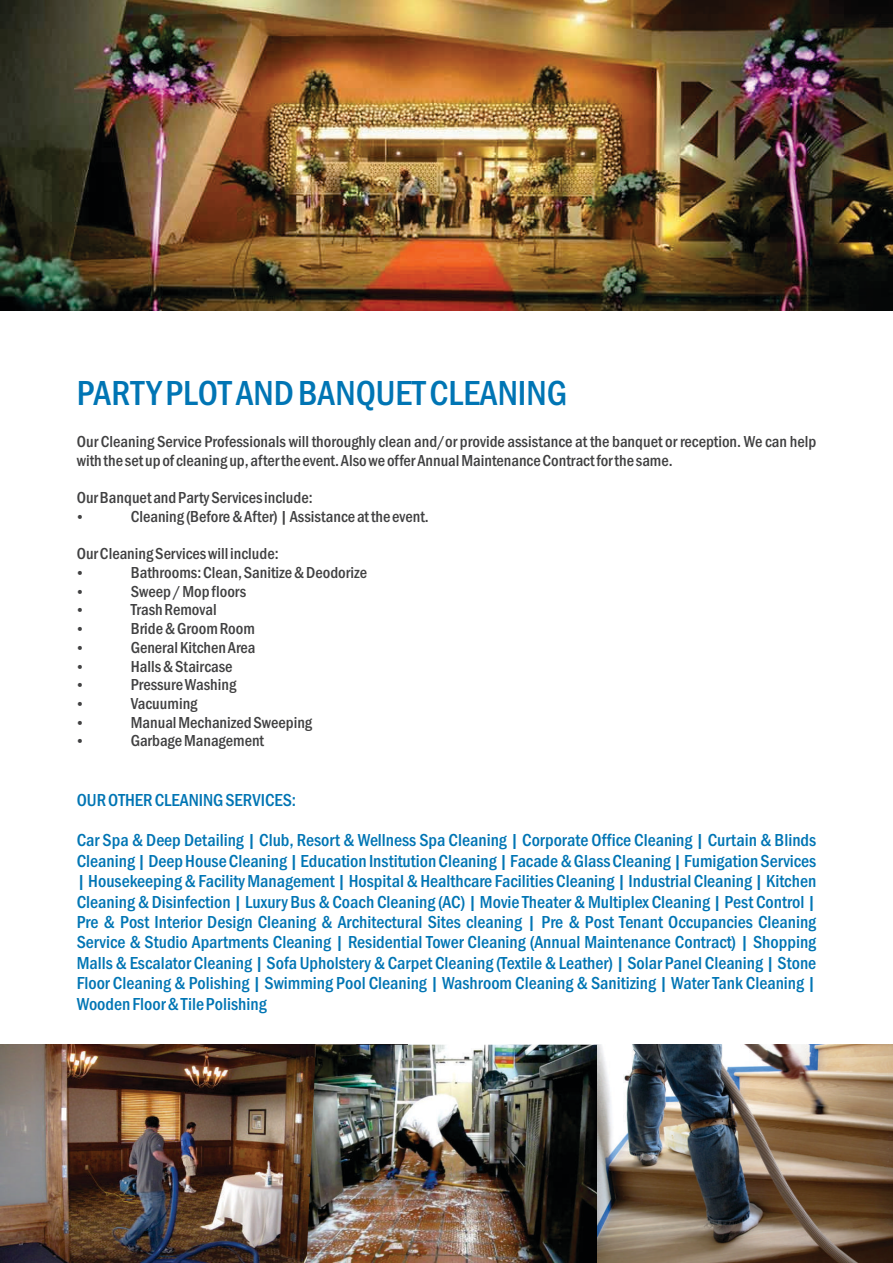
<style>
.page{position:relative;width:893px;height:1263px;background:#fff}
.page>*{position:absolute;margin:0;border:0;box-sizing:border-box;transform-origin:0 0}
.t1{font:500 condensed 36px "Franklin Gothic";color:#0075b4}
.t2{font:500 condensed 18px/20.4px "Franklin Gothic";color:#0075b4;text-align:justify}
.t3{font:500 condensed 16.5px/18.8px "Franklin Gothic";color:#414142}
.t4{font:14.1px "Wingdings";color:#414142}
</style>
<div class="page">
<img style="left:0;top:0;width:893px;height:311px">
<img style="left:0;top:1045px;width:307px;height:218px">
<img style="left:307px;top:1045px;width:586px;height:218px">
<h1 class="t1" style="left:77px;top:380px;width:492px">PARTY PLOT AND BANQUET CLEANING</h1>
<p class="t3" style="left:77px;top:433px;width:741px">Our Cleaning Service Professionals will thoroughly clean and/or provide assistance at the banquet or reception. We can help with the set up of cleaning up, after the event. Also we offer Annual Maintenance Contract for the same.</p>
<p class="t3" style="left:77px;top:489px;width:237px">Our Banquet and Party Services include:</p>
<p class="t4" style="left:77px;top:511px;width:8px">•</p>
<p class="t3" style="left:131px;top:508px;width:300px">Cleaning (Before &amp; After) | Assistance at the event.</p>
<p class="t3" style="left:77px;top:546px;width:203px">Our Cleaning Services will include:</p>
<p class="t4" style="left:77px;top:567px;width:8px">•</p>
<p class="t3" style="left:131px;top:564px;width:238px">Bathrooms: Clean, Sanitize &amp; Deodorize</p>
<p class="t4" style="left:77px;top:586px;width:8px">•</p>
<p class="t3" style="left:131px;top:583px;width:117px">Sweep / Mop floors</p>
<p class="t4" style="left:77px;top:604px;width:8px">•</p>
<p class="t3" style="left:131px;top:602px;width:87px">Trash Removal</p>
<p class="t4" style="left:77px;top:623px;width:8px">•</p>
<p class="t3" style="left:131px;top:620px;width:126px">Bride &amp; Groom Room</p>
<p class="t4" style="left:77px;top:642px;width:8px">•</p>
<p class="t3" style="left:131px;top:639px;width:126px">General Kitchen Area</p>
<p class="t4" style="left:77px;top:661px;width:8px">•</p>
<p class="t3" style="left:131px;top:658px;width:103px">Halls &amp; Staircase</p>
<p class="t4" style="left:77px;top:679px;width:8px">•</p>
<p class="t3" style="left:131px;top:677px;width:107px">Pressure Washing</p>
<p class="t4" style="left:77px;top:698px;width:8px">•</p>
<p class="t3" style="left:131px;top:695px;width:68px">Vacuuming</p>
<p class="t4" style="left:77px;top:717px;width:8px">•</p>
<p class="t3" style="left:131px;top:714px;width:183px">Manual Mechanized Sweeping</p>
<p class="t4" style="left:77px;top:735px;width:8px">•</p>
<p class="t3" style="left:131px;top:733px;width:135px">Garbage Management</p>
<p class="t2" style="left:77px;top:791px;width:221px">OUR OTHER CLEANING SERVICES:</p>
<p class="t2" style="left:77px;top:831px;width:741px">Car Spa &amp; Deep Detailing | Club, Resort &amp; Wellness Spa Cleaning | Corporate Office Cleaning | Curtain &amp; Blinds Cleaning | Deep House Cleaning | Education Institution Cleaning | Facade &amp; Glass Cleaning | Fumigation Services | Housekeeping &amp; Facility Management | Hospital &amp; Healthcare Facilities Cleaning | Industrial Cleaning | Kitchen Cleaning &amp; Disinfection | Luxury Bus &amp; Coach Cleaning (AC) | Movie Theater &amp; Multiplex Cleaning | Pest Control | Pre &amp; Post Interior Design Cleaning &amp; Architectural Sites cleaning | Pre &amp; Post Tenant Occupancies Cleaning Service &amp; Studio Apartments Cleaning | Residential Tower Cleaning (Annual Maintenance Contract) | Shopping Malls &amp; Escalator Cleaning | Sofa Upholstery &amp; Carpet Cleaning (Textile &amp; Leather) | Solar Panel Cleaning | Stone Floor Cleaning &amp; Polishing | Swimming Pool Cleaning | Washroom Cleaning &amp; Sanitizing | Water Tank Cleaning | Wooden Floor &amp; Tile Polishing</p>
</div>
